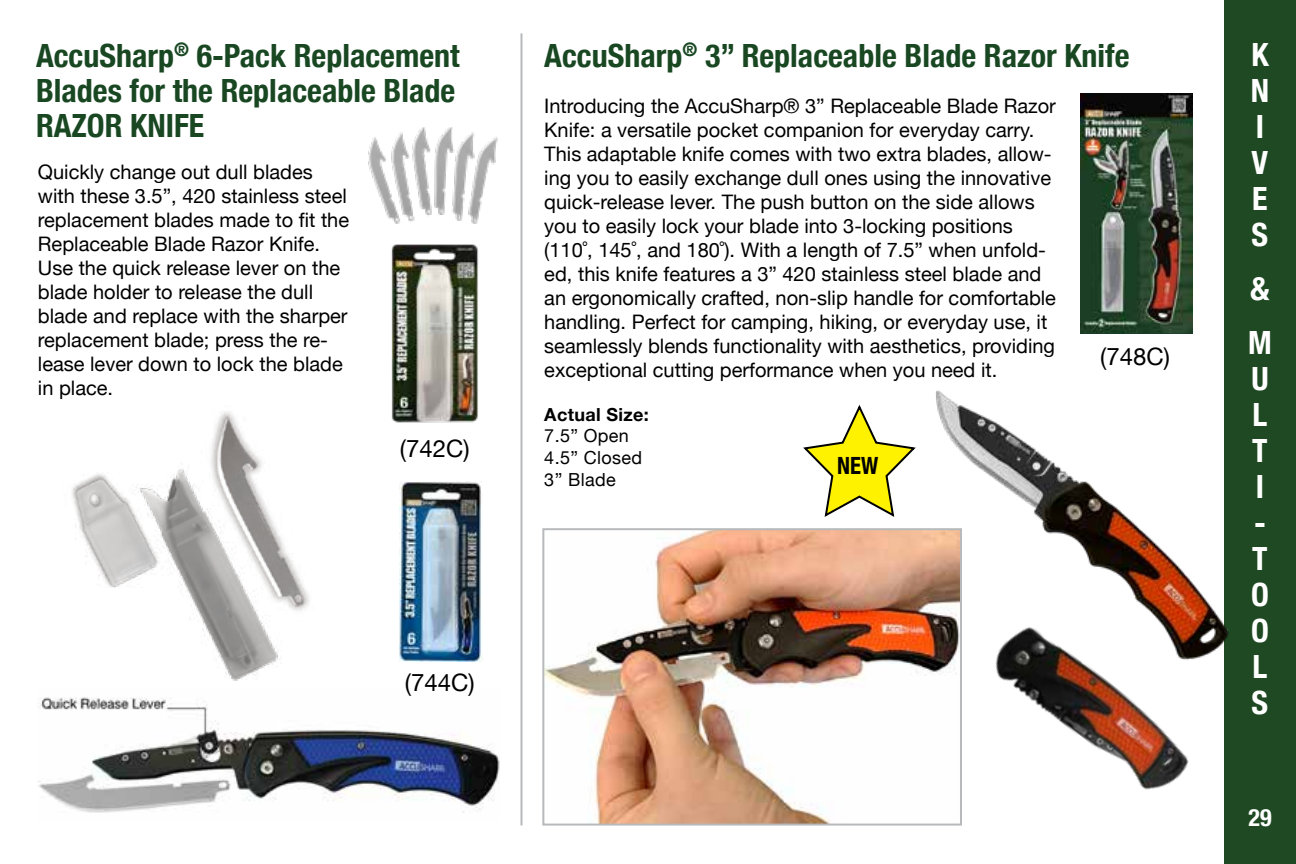
<style>
.page{position:relative;width:1296px;height:864px;background:#fff}
.page>*{position:absolute;margin:0;border:0;box-sizing:border-box;transform-origin:0 0}
.t1{font:700 condensed 32px/35px "Helvetica Neue";color:#184722}
.t2{font:700 condensed 32px/36px "Helvetica Neue";color:#fff}
.t3{font:24px "Helvetica Neue";color:#000}
.t4{font:700 condensed 24px "Helvetica Neue";color:#fff}
.t5{font:700 condensed 23.8px "Helvetica Neue";color:#000;scale:.95 1}
.t6{font:20px/24px "Helvetica Neue";color:#000}
.t7{font:18px/21.6px "Helvetica Neue";letter-spacing:.02em;color:#000}
.t8{font:700 18px "Helvetica Neue";letter-spacing:.02em;color:#000}
</style>
<div class="page">
<div style="left:1224px;top:0;width:72px;height:864px;background:#1f4922"></div>
<img style="left:38px;top:697px;width:462px;height:116px">
<img style="left:391px;top:244px;width:88px;height:179px">
<svg style="left:803px;top:405px;width:78px;height:112px"></svg>
<img style="left:881px;top:390px;width:348px;height:265px">
<hr style="left:520px;top:33px;width:2px;height:792px;background:#b7b9bb">
<img style="left:400px;top:481px;width:83px;height:181px">
<img style="left:72px;top:411px;width:237px;height:270px">
<img style="left:368px;top:127px;width:130px;height:97px">
<img style="left:1080px;top:94px;width:113px;height:240px">
<img style="left:545px;top:531px;width:414px;height:292px">
<div style="left:542px;top:528px;width:420px;height:298px;border:2px solid #b7b9bb"></div>
<img style="left:966px;top:607px;width:241px;height:183px">
<h1 class="t1" style="left:36px;top:36px;width:425px">AccuSharp<sup>®</sup> 6-Pack Replacement<br>Blades for the Replaceable Blade<br>RAZOR KNIFE</h1>
<p class="t6" style="left:38px;top:161px;width:313px">Quickly change out dull blades with these 3.5”, 420 stainless steel replacement blades made to fit the<br>Replaceable Blade Razor Knife.<br>Use the quick release lever on the blade holder to release the dull blade and replace with the sharper replacement blade; press the re&shy;lease lever down to lock the blade in place.</p>
<p class="t3" style="left:400px;top:431px;width:71px">(742C)</p>
<h1 class="t1" style="left:544px;top:36px;width:587px">AccuSharp<sup>®</sup> 3” Replaceable Blade Razor Knife</h1>
<p class="t6" style="left:544px;top:95px;width:513px">Introducing the AccuSharp® 3” Replaceable Blade Razor Knife: a versatile pocket companion for everyday carry.<br>This adaptable knife comes with two extra blades, allow&shy;ing you to easily exchange dull ones using the innovative quick-release lever. The push button on the side allows you to easily lock your blade into 3-locking positions (110˚, 145˚, and 180˚). With a length of 7.5” when unfold&shy;ed, this knife features a 3” 420 stainless steel blade and an ergonomically crafted, non-slip handle for comfortable handling. Perfect for camping, hiking, or everyday use, it seamlessly blends functionality with aesthetics, providing exceptional cutting performance when you need it.</p>
<p class="t3" style="left:1100px;top:339px;width:71px">(748C)</p>
<p class="t8" style="left:544px;top:400px;width:106px">Actual Size:</p>
<p class="t7" style="left:544px;top:426px;width:99px">7.5” Open<br>4.5” Closed<br>3” Blade</p>
<p class="t5" style="left:837px;top:446px;width:45px">NEW</p>
<p class="t3" style="left:405px;top:665px;width:71px">(744C)</p>
<h1 class="t2" style="left:1251px;top:35px;width:20px">K<br>N<br>I<br>V<br>E<br>S</h1>
<h1 class="t2" style="left:1248px;top:260px;width:25px;line-height:54px">&amp;<br>M</h1>
<h1 class="t2" style="left:1251px;top:359px;width:19px">U<br>L<br>T<br>I -<br>T<br>O<br>O<br>L<br>S</h1>
<p class="t4" style="left:1249px;top:798px;width:25px">29</p>
</div>
